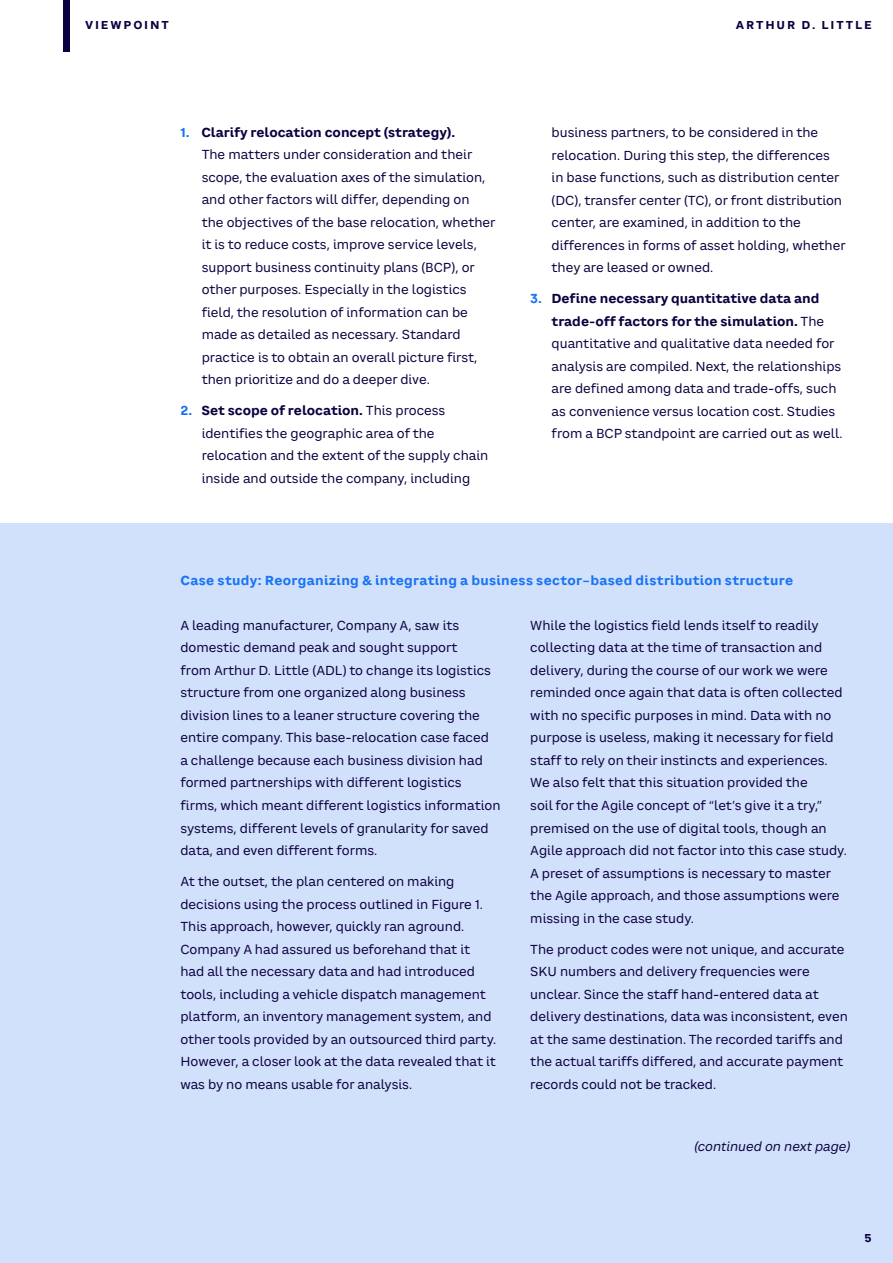
<style>
.page{position:relative;width:893px;height:1263px;background:#fff}
.page>*{position:absolute;margin:0;border:0;box-sizing:border-box;transform-origin:0 0}
.IN_BODYTEXT{font:12.75px/22.5px "CA Saygon Text";color:#0d003f}
.IN_BLUEBOX_HEADING{font:700 12.75px "CA Saygon Text";letter-spacing:.025em;color:#1774f5}
.IN_BODYTEXT-2{font:italic 12.75px "CA Saygon Text";color:#0d003f}
.t1{font:700 11.25px "CA Saygon Text";letter-spacing:.16em;color:#0d003f}
.s1{font-weight:700;color:#1774f5}
.s2{font-weight:700}
</style>
<div class="page">
<div style="left:0;top:523px;width:893px;height:740px;background:#d1e0fb"></div>
<div style="left:64px;top:0;width:6px;height:51px;background:#0d003f"></div>
<p class="t1" style="left:85px;top:16px;width:85px">VIEWPOINT</p>
<p class="t1" style="left:736px;top:16px;width:137px">ARTHUR D. LITTLE</p>
<p class="IN_BODYTEXT" style="left:202px;top:121px;width:295px;text-indent:-21px"><span class="s1">1.</span> <span class="s2">Clarify relocation concept (strategy).<br></span>The matters under consideration and their scope, the evaluation axes of the simulation, and other factors will differ, depending on<br>the objectives of the base relocation, whether it is to reduce costs, improve service levels, support business continuity plans (BCP), or other purposes. Especially in the logistics field, the resolution of information can be made as detailed as necessary. Standard practice is to obtain an overall picture first, then prioritize and do a deeper dive.</p>
<p class="IN_BODYTEXT" style="left:202px;top:399px;width:288px;text-indent:-21px"><span class="s1">2.</span> <span class="s2">Set scope of relocation.</span> This process identifies the geographic area of the relocation and the extent of the supply chain inside and outside the company, including</p>
<p class="IN_BODYTEXT" style="left:552px;top:121px;width:296px">business partners, to be considered in the relocation. During this step, the differences<br>in base functions, such as distribution center (DC), transfer center (TC), or front distribution center, are examined, in addition to the differences in forms of asset holding, whether they are leased or owned.</p>
<p class="IN_BODYTEXT" style="left:552px;top:287px;width:292px;text-indent:-21px"><span class="s1">3.</span> <span class="s2">Define necessary quantitative data and trade-off factors for the simulation.</span> The quantitative and qualitative data needed for analysis are compiled. Next, the relationships are defined among data and trade-offs, such as convenience versus location cost. Studies from a BCP standpoint are carried out as well.</p>
<p class="IN_BLUEBOX_HEADING" style="left:180px;top:570px;width:614px">Case study: Reorganizing &amp; integrating a business sector–based distribution structure</p>
<p class="IN_BODYTEXT" style="left:180px;top:614px;width:322px">A leading manufacturer, Company A, saw its domestic demand peak and sought support<br>from Arthur D. Little (ADL) to change its logistics structure from one organized along business division lines to a leaner structure covering the entire company. This base-relocation case faced<br>a challenge because each business division had formed partnerships with different logistics firms, which meant different logistics information systems, different levels of granularity for saved data, and even different forms.</p>
<p class="IN_BODYTEXT" style="left:180px;top:870px;width:317px">At the outset, the plan centered on making decisions using the process outlined in Figure 1.<br>This approach, however, quickly ran aground.<br>Company A had assured us beforehand that it had all the necessary data and had introduced tools, including a vehicle dispatch management platform, an inventory management system, and other tools provided by an outsourced third party.<br>However, a closer look at the data revealed that it was by no means usable for analysis.</p>
<p class="IN_BODYTEXT" style="left:530px;top:614px;width:318px">While the logistics field lends itself to readily collecting data at the time of transaction and delivery, during the course of our work we were reminded once again that data is often collected with no specific purposes in mind. Data with no purpose is useless, making it necessary for field staff to rely on their instincts and experiences.<br>We also felt that this situation provided the<br>soil for the Agile concept of “let’s give it a try,” premised on the use of digital tools, though an Agile approach did not factor into this case study.<br>A preset of assumptions is necessary to master the Agile approach, and those assumptions were missing in the case study.</p>
<p class="IN_BODYTEXT" style="left:530px;top:938px;width:319px">The product codes were not unique, and accurate SKU numbers and delivery frequencies were unclear. Since the staff hand-entered data at delivery destinations, data was inconsistent, even at the same destination. The recorded tariffs and the actual tariffs differed, and accurate payment records could not be tracked.</p>
<p class="IN_BODYTEXT-2" style="left:694px;top:1137px;width:158px">(continued on next page)</p>
<p class="t1" style="left:865px;top:1229px;width:9px">5</p>
</div>
